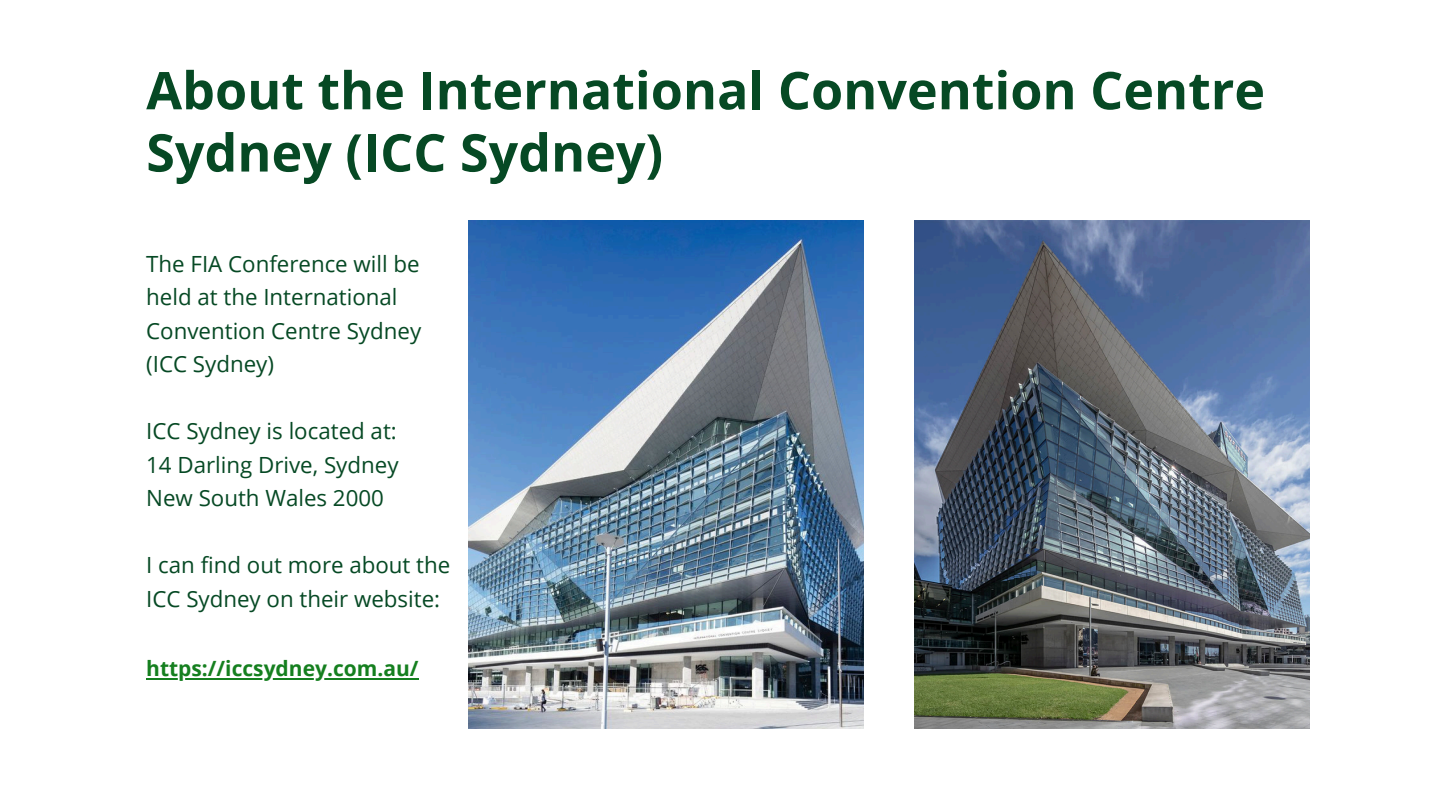
<style>
.page{position:relative;width:1440px;height:810px;background:#fff}
.page>*{position:absolute;margin:0;border:0;box-sizing:border-box;transform-origin:0 0}
.t1{font:700 52px/62.2px "Open Sans";color:#064924}
.t2{font:22.3px/33.5px "Open Sans";color:#064924}
.t3{font:700 21px "Open Sans";color:#157f1f}
</style>
<div class="page">
<img style="left:915px;top:220px;width:394px;height:509px">
<img style="left:469px;top:220px;width:394px;height:509px">
<hr style="left:146px;top:678px;width:273px;height:1px;background:#157f1f">
<h1 class="t1" style="left:146px;top:58px;width:1120px">About the International Convention Centre<br>Sydney (ICC Sydney)</h1>
<p class="t2" style="left:146px;top:247px;width:277px">The FIA Conference will be held at the International<br>Convention Centre Sydney (ICC Sydney)</p>
<p class="t2" style="left:146px;top:414px;width:252px">ICC Sydney is located at:</p>
<p class="t2" style="left:146px;top:447px;width:254px">14 Darling Drive, Sydney<br>New South Wales 2000</p>
<p class="t2" style="left:146px;top:548px;width:306px">I can find out more about the<br>ICC Sydney on their website:</p>
<h2 class="t3" style="left:146px;top:654px;width:274px">https://iccsydney.com.au/</h2>
</div>
